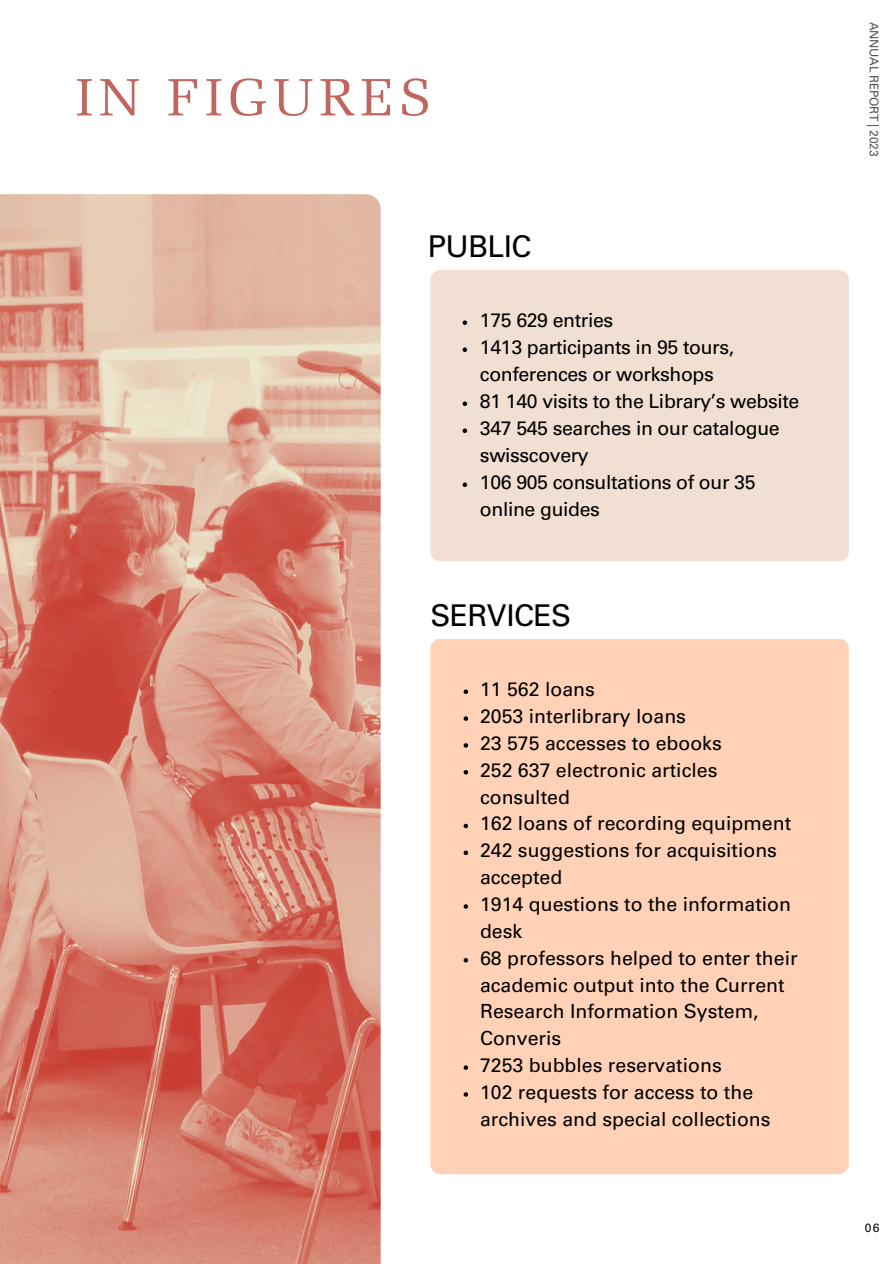
<style>
.page{position:relative;width:894px;height:1264px;background:#fff}
.page>*{position:absolute;margin:0;border:0;box-sizing:border-box;transform-origin:0 0}
.t1{font:52.5px "Melior LT Std";letter-spacing:.115em;color:#bf665f}
.t2{font:30px "Univers LT Std";letter-spacing:-.02em;color:#000}
.t3{font:19.5px/26.8px "Univers LT Std";color:#000}
.t4{font:19.5px/27px "Univers LT Std";letter-spacing:-.02em;color:#000}
.t5{font:12px "Univers LT Std";letter-spacing:-.02em;color:#545454}
.t6{font:12px "Univers LT Std";color:#000}
</style>
<div class="page">
<div style="left:430px;top:270px;width:418px;height:291px;background:#f1dfd4;border-radius:10px"></div>
<img style="left:0;top:194px;width:380px;height:1069px">
<svg style="left:462px;top:320px;width:5px;height:5px"></svg>
<svg style="left:462px;top:347px;width:5px;height:5px"></svg>
<svg style="left:462px;top:401px;width:5px;height:5px"></svg>
<svg style="left:462px;top:428px;width:5px;height:5px"></svg>
<svg style="left:462px;top:482px;width:5px;height:5px"></svg>
<div style="left:430px;top:638px;width:418px;height:536px;background:#ffd2b7;border-radius:10px"></div>
<svg style="left:463px;top:689px;width:5px;height:5px"></svg>
<svg style="left:463px;top:716px;width:5px;height:4px"></svg>
<svg style="left:463px;top:743px;width:5px;height:4px"></svg>
<svg style="left:463px;top:770px;width:5px;height:4px"></svg>
<svg style="left:463px;top:823px;width:5px;height:5px"></svg>
<svg style="left:463px;top:850px;width:5px;height:5px"></svg>
<svg style="left:463px;top:904px;width:5px;height:4px"></svg>
<svg style="left:463px;top:958px;width:5px;height:4px"></svg>
<svg style="left:463px;top:1065px;width:5px;height:4px"></svg>
<svg style="left:463px;top:1092px;width:5px;height:4px"></svg>
<p class="t1" style="left:76px;top:76px;width:356px">IN FIGURES</p>
<h1 class="t2" style="left:427px;top:235px;width:105px">PUBLIC</h1>
<p class="t4" style="left:480px;top:309px;width:135px">175 629 entries</p>
<p class="t4" style="left:480px;top:336px;width:256px">1413 participants in 95 tours, conferences or workshops</p>
<p class="t4" style="left:480px;top:390px;width:321px">81 140 visits to the Library’s website</p>
<p class="t4" style="left:480px;top:417px;width:301px">347 545 searches in our catalogue swisscovery</p>
<p class="t4" style="left:480px;top:471px;width:277px">106 905 consultations of our 35 online guides</p>
<h2 class="t2" style="left:430px;top:604px;width:142px">SERVICES</h2>
<p class="t3" style="left:480px;top:678px;width:116px">11 562 loans</p>
<p class="t3" style="left:480px;top:705px;width:207px">2053 interlibrary loans</p>
<p class="t3" style="left:480px;top:732px;width:243px">23 575 accesses to ebooks</p>
<p class="t3" style="left:480px;top:759px;width:239px">252 637 electronic articles consulted</p>
<p class="t3" style="left:480px;top:812px;width:312px">162 loans of recording equipment</p>
<p class="t3" style="left:480px;top:839px;width:298px">242 suggestions for acquisitions accepted</p>
<p class="t3" style="left:480px;top:893px;width:312px">1914 questions to the information desk</p>
<p class="t3" style="left:480px;top:946px;width:319px">68 professors helped to enter their academic output into the Current<br>Research Information System,<br>Converis</p>
<p class="t3" style="left:480px;top:1054px;width:243px">7253 bubbles reservations</p>
<p class="t3" style="left:480px;top:1081px;width:292px">102 requests for access to the archives and special collections</p>
<p class="t5" style="left:878px;top:22px;width:136px;rotate:90deg">ANNUAL REPORT | 2023</p>
<h2 class="t6" style="left:864px;top:1223px;width:16px">06</h2>
</div>
